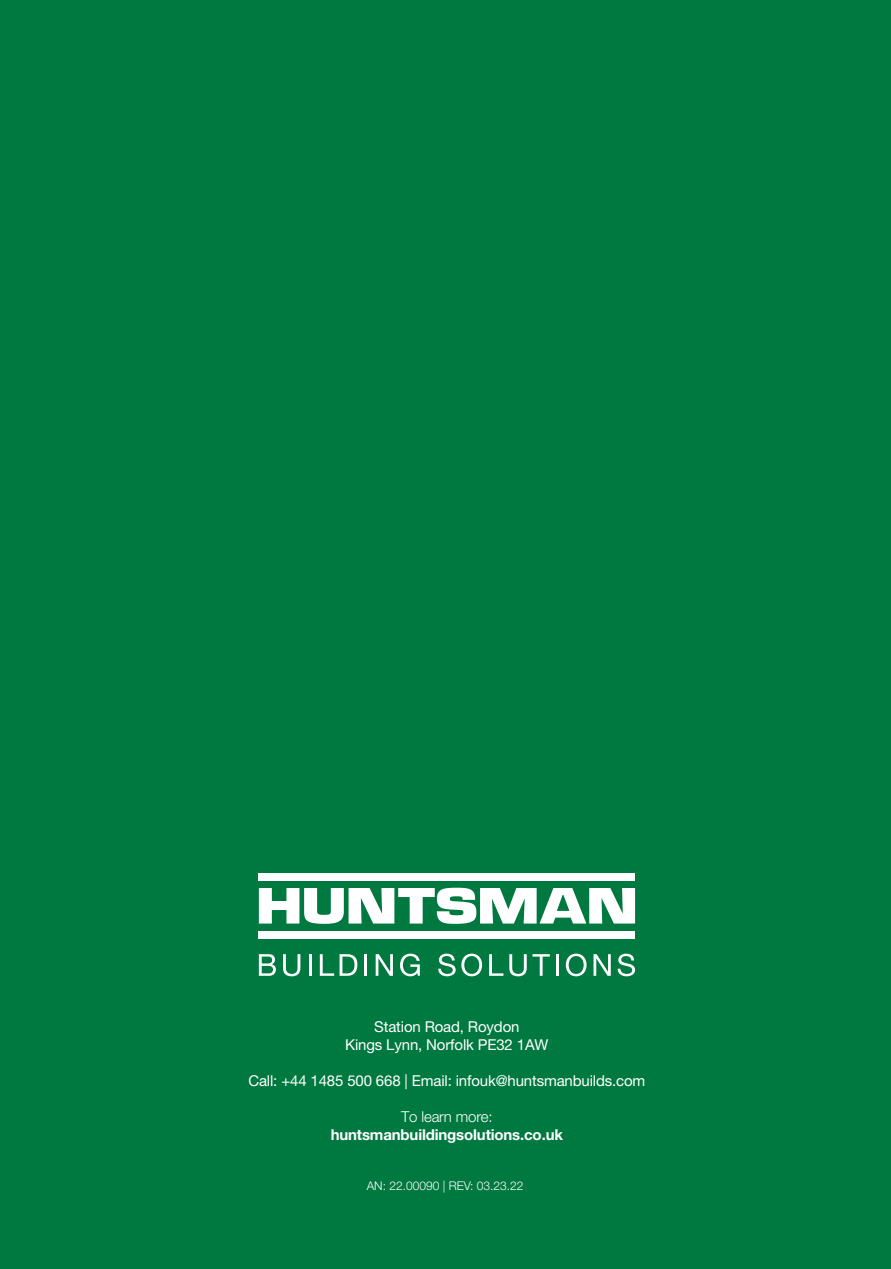
<style>
.page{position:relative;width:891px;height:1269px;background:#007940}
.page>*{position:absolute;margin:0;border:0;box-sizing:border-box;transform-origin:0 0}
.t1{font:15px/18px "Helvetica Neue LT Pro";letter-spacing:-.01em;color:#fff;text-align:center}
.t2{font:700 15px "Helvetica Neue LT Pro";letter-spacing:-.01em;color:#fff}
.t3{font:300 15px "Helvetica Neue LT Pro";letter-spacing:-.01em;color:#fff}
.t4{font:300 12px "Helvetica Neue LT Pro";color:#fff}
</style>
<div class="page">
<svg style="left:259px;top:888px;width:376px;height:36px"></svg>
<div style="left:259px;top:873px;width:376px;height:8px;background:#fff"></div>
<div style="left:259px;top:931px;width:376px;height:7px;background:#fff"></div>
<svg style="left:259px;top:954px;width:17px;height:22px"></svg>
<svg style="left:283px;top:954px;width:17px;height:22px"></svg>
<hr style="left:309px;top:954px;width:2px;height:22px;background:#fff">
<svg style="left:320px;top:954px;width:14px;height:22px"></svg>
<svg style="left:340px;top:954px;width:17px;height:22px"></svg>
<hr style="left:365px;top:954px;width:2px;height:22px;background:#fff">
<svg style="left:376px;top:954px;width:17px;height:22px"></svg>
<svg style="left:400px;top:954px;width:20px;height:22px"></svg>
<svg style="left:438px;top:954px;width:44px;height:22px"></svg>
<svg style="left:489px;top:954px;width:14px;height:22px"></svg>
<svg style="left:509px;top:954px;width:18px;height:22px"></svg>
<svg style="left:533px;top:954px;width:17px;height:22px"></svg>
<hr style="left:556px;top:954px;width:3px;height:22px;background:#fff">
<svg style="left:566px;top:954px;width:21px;height:22px"></svg>
<svg style="left:594px;top:954px;width:17px;height:22px"></svg>
<svg style="left:618px;top:954px;width:17px;height:22px"></svg>
<p class="t1" style="left:345px;top:1017px;width:205px">Station Road, Roydon<br>Kings Lynn, Norfolk PE32 1AW</p>
<p class="t1" style="left:248px;top:1071px;width:398px">Call: +44 1485 500 668 | Email: infouk@huntsmanbuilds.com</p>
<p class="t3" style="left:401px;top:1107px;width:93px">To learn more:</p>
<p class="t2" style="left:331px;top:1125px;width:234px">huntsmanbuildingsolutions.co.uk</p>
<p class="t4" style="left:367px;top:1178px;width:158px">AN: 22.00090 | REV: 03.23.22</p>
</div>
